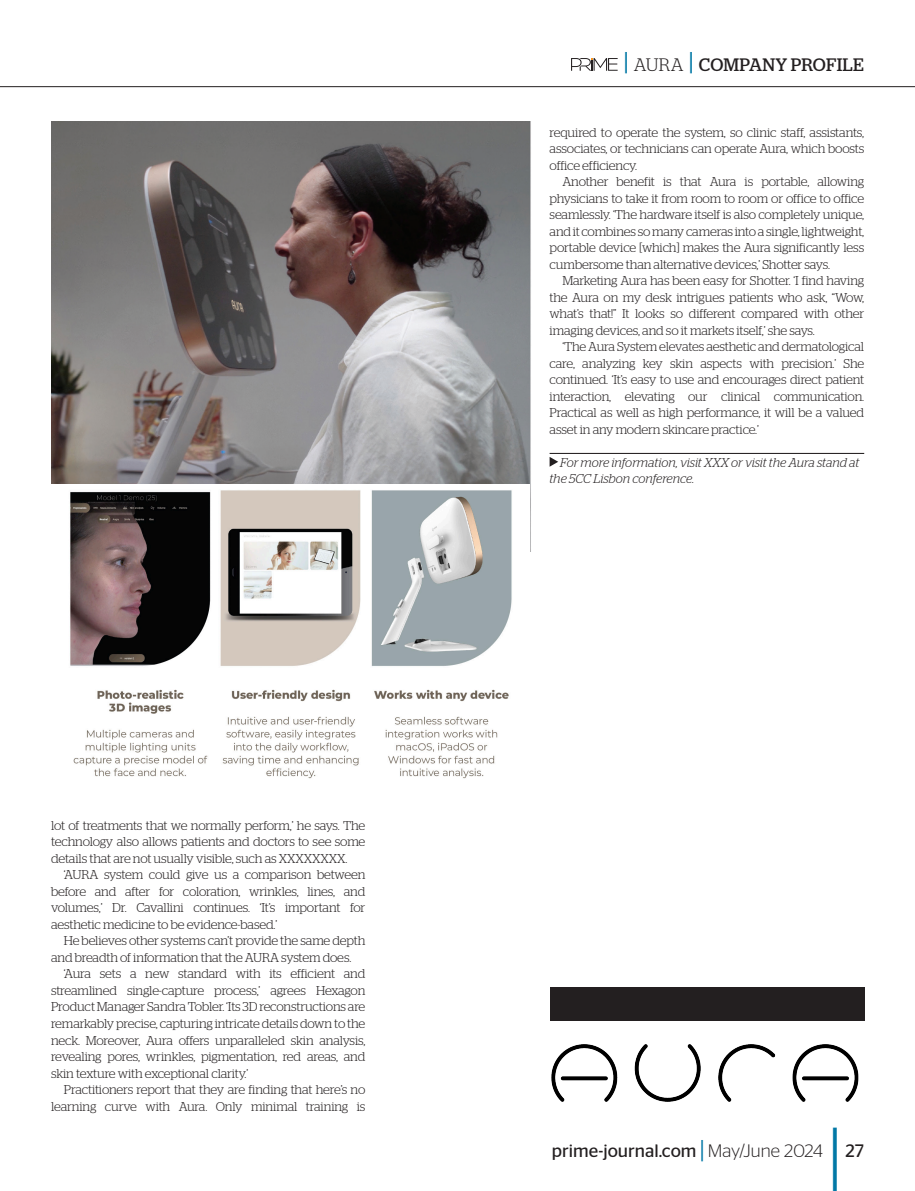
<style>
.page{position:relative;width:915px;height:1191px;background:#fff}
.page>*{position:absolute;margin:0;border:0;box-sizing:border-box;transform-origin:0 0}
.t1{font:18px "Stag Sans";color:#231f20}
.t2{font:18px "Stag";letter-spacing:.015em;color:#231f20}
._03a_Main_Body_Indent{font:300 12.75px/16.5px "Stag";letter-spacing:-.01em;color:#231f20;text-align:justify}
._13_Declaration{font:italic 300 12.75px/16.5px "Stag";color:#231f20}
.s1{font-weight:500;font-size:27px;color:#0278a6}
.s2{font-weight:300}
.s3{font-size:27px;color:#0278a6}
</style>
<div class="page">
<hr style="left:0;top:86px;width:914px;height:1px;background:#231f20">
<svg style="left:571px;top:58px;width:46px;height:13px"></svg>
<div style="left:549px;top:987px;width:314px;height:33px;background:#231f20"></div>
<img style="left:551px;top:1044px;width:308px;height:58px">
<img style="left:51px;top:122px;width:480px;height:429px">
<hr style="left:549px;top:453px;width:314px;height:1px;background:#231f20">
<svg style="left:549px;top:457px;width:9px;height:10px"></svg>
<img style="left:51px;top:484px;width:478px;height:295px">
<p class="_03a_Main_Body_Indent" style="left:51px;top:817px;width:316px">lot of treatments that we normally perform,’ he says. The technology also allows patients and doctors to see some details that are not usually visible, such as XXXXXXXX.</p>
<p class="_03a_Main_Body_Indent" style="left:51px;top:866px;width:316px;text-indent:13px">‘AURA system could give us a comparison between before and after for coloration, wrinkles, lines, and volumes,’ Dr. Cavallini continues. ‘It’s important for aesthetic medicine to be evidence-based.’</p>
<p class="_03a_Main_Body_Indent" style="left:51px;top:932px;width:316px;text-indent:13px">He believes other systems can’t provide the same depth and breadth of information that the AURA system does.</p>
<p class="_03a_Main_Body_Indent" style="left:51px;top:965px;width:316px;text-indent:13px">‘Aura sets a new standard with its efficient and streamlined single-capture process,’ agrees Hexagon Product Manager Sandra Tobler. ‘Its 3D reconstructions are remarkably precise, capturing intricate details down to the neck. Moreover, Aura offers unparalleled skin analysis, revealing pores, wrinkles, pigmentation, red areas, and skin texture with exceptional clarity.’</p>
<p class="_03a_Main_Body_Indent" style="left:51px;top:1081px;width:316px;text-align:right">Practitioners report that they are finding that here’s no learning curve with Aura. Only minimal training is</p>
<h1 class="t2" style="left:624px;top:54px;width:240px"><span class="s1">|</span> <span class="s2">AURA</span> <span class="s1">|</span> COMPANY PROFILE</h1>
<p class="_03a_Main_Body_Indent" style="left:549px;top:124px;width:316px">required to operate the system, so clinic staff, assistants, associates, or technicians can operate Aura, which boosts office efficiency.</p>
<p class="_03a_Main_Body_Indent" style="left:549px;top:173px;width:316px;text-indent:13px">Another benefit is that Aura is portable, allowing physicians to take it from room to room or office to office seamlessly. ‘The hardware itself is also completely unique, and it combines so many cameras into a single, lightweight, portable device [which] makes the Aura significantly less cumbersome than alternative devices,’ Shotter says.</p>
<p class="_03a_Main_Body_Indent" style="left:549px;top:272px;width:316px;text-indent:13px">Marketing Aura has been easy for Shotter. ‘I find having the Aura on my desk intrigues patients who ask, “Wow, what’s that!” It looks so different compared with other imaging devices, and so it markets itself,’ she says.</p>
<p class="_03a_Main_Body_Indent" style="left:549px;top:338px;width:316px;text-indent:13px">‘The Aura System elevates aesthetic and dermatological care, analyzing key skin aspects with precision.’ She continued. ‘It’s easy to use and encourages direct patient interaction, elevating our clinical communication.<br>Practical as well as high performance, it will be a valued asset in any modern skincare practice.’</p>
<p class="_13_Declaration" style="left:549px;top:454px;width:311px;text-indent:11px">For more information, visit XXX or visit the Aura stand at the 5CC Lisbon conference.</p>
<h1 class="t1" style="left:551px;top:1141px;width:272px">prime-journal.com <span class="s3">|</span> <span class="s2">May/June 2024</span></h1>
<h1 class="t1" style="left:845px;top:1141px;width:20px">27</h1>
</div>
